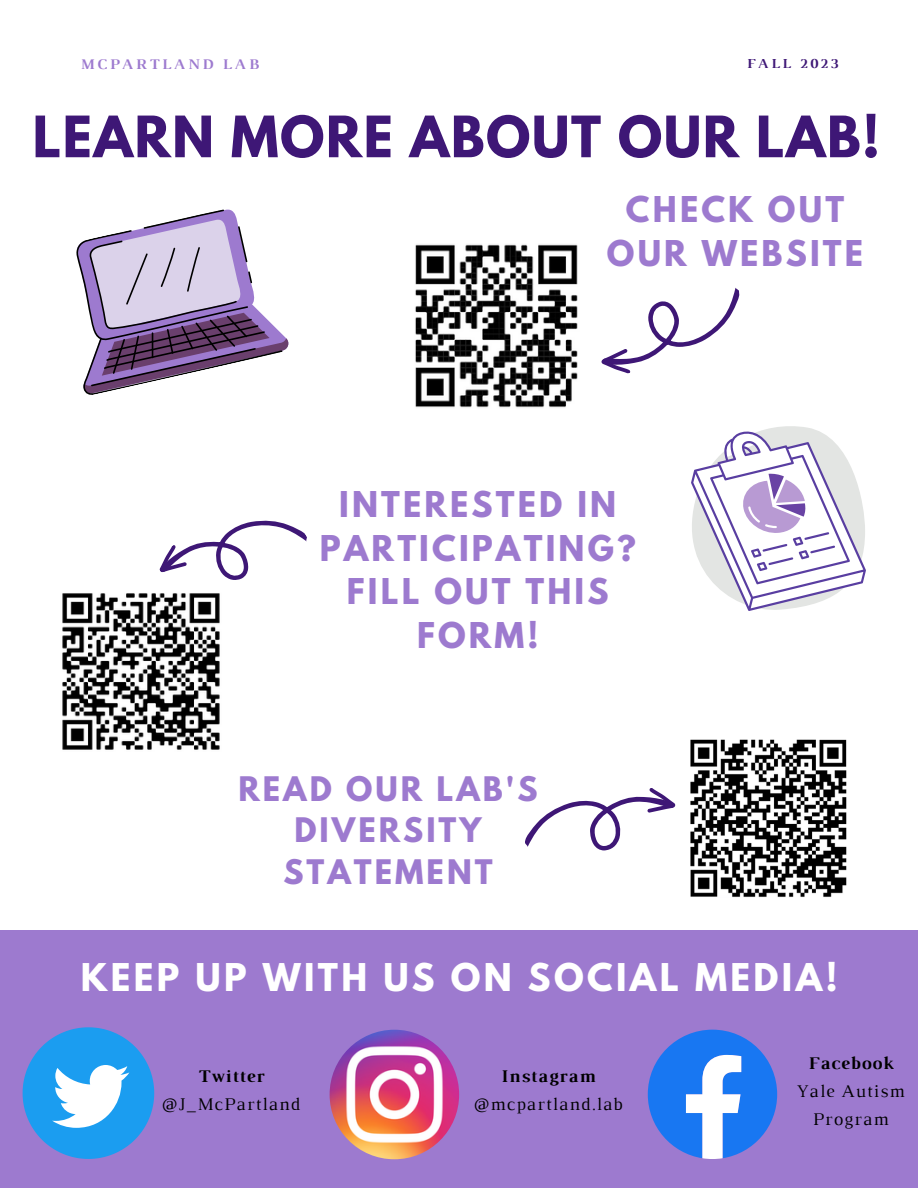
<style>
.page{position:relative;width:918px;height:1188px;background:#fff}
.page>*{position:absolute;margin:0;border:0;box-sizing:border-box;transform-origin:0 0}
.t1{font:700 50.55px "League Spartan";letter-spacing:.03em;color:#3e1776}
.t2{font:700 33.9px "League Spartan";letter-spacing:.1em;color:#fff}
.t3{font:700 31.5px/44px "League Spartan";letter-spacing:.1em;color:#9d7acf;text-align:center}
.t4{font:700 30px/41.7px "League Spartan";letter-spacing:.1em;color:#9d7acf;text-align:center}
.t5{font:18.15px/28.2px "Luthier";letter-spacing:.06em;color:#000;text-align:center}
.t6{font:700 15px "Luthier";letter-spacing:.18em;color:#9d7acf}
.t7{font:700 13.95px "Luthier";letter-spacing:.18em;color:#3e1776}
.s1{font-weight:700}
</style>
<div class="page">
<svg style="left:76px;top:209px;width:213px;height:186px"></svg>
<img style="left:415px;top:244px;width:163px;height:164px">
<svg style="left:601px;top:287px;width:139px;height:87px"></svg>
<svg style="left:159px;top:520px;width:148px;height:60px"></svg>
<svg style="left:525px;top:788px;width:151px;height:63px"></svg>
<svg style="left:691px;top:426px;width:175px;height:185px"></svg>
<img style="left:690px;top:740px;width:157px;height:157px">
<img style="left:62px;top:593px;width:158px;height:157px">
<div style="left:0;top:931px;width:918px;height:257px;background:#9d7acf"></div>
<img style="left:330px;top:1030px;width:129px;height:129px;border-radius:50%">
<svg style="left:23px;top:1027px;width:131px;height:132px"></svg>
<svg style="left:648px;top:1030px;width:129px;height:129px"></svg>
<p class="t6" style="left:80px;top:59px;width:180px">MCPARTLAND LAB</p>
<p class="t7" style="left:747px;top:59px;width:93px">FALL 2023</p>
<h1 class="t1" style="left:33px;top:112px;width:849px">LEARN MORE ABOUT OUR LAB!</h1>
<h1 class="t3" style="left:607px;top:192px;width:258px">CHECK OUT<br>OUR WEBSITE</h1>
<p class="t3" style="left:320px;top:486px;width:318px">INTERESTED IN<br>PARTICIPATING?<br>FILL OUT THIS<br>FORM!</p>
<p class="t4" style="left:238px;top:772px;width:301px">READ OUR LAB'S<br>DIVERSITY<br>STATEMENT</p>
<p class="t2" style="left:81px;top:960px;width:758px">KEEP UP WITH US ON SOCIAL MEDIA!</p>
<p class="t5" style="left:162px;top:1063px;width:140px"><span class="s1">Twitter </span>@J_McPartland</p>
<p class="t5" style="left:474px;top:1063px;width:150px"><span class="s1">Instagram </span>@mcpartland.lab</p>
<p class="t5" style="left:797px;top:1051px;width:109px"><span class="s1">Facebook<br></span>Yale Autism<br>Program</p>
</div>
